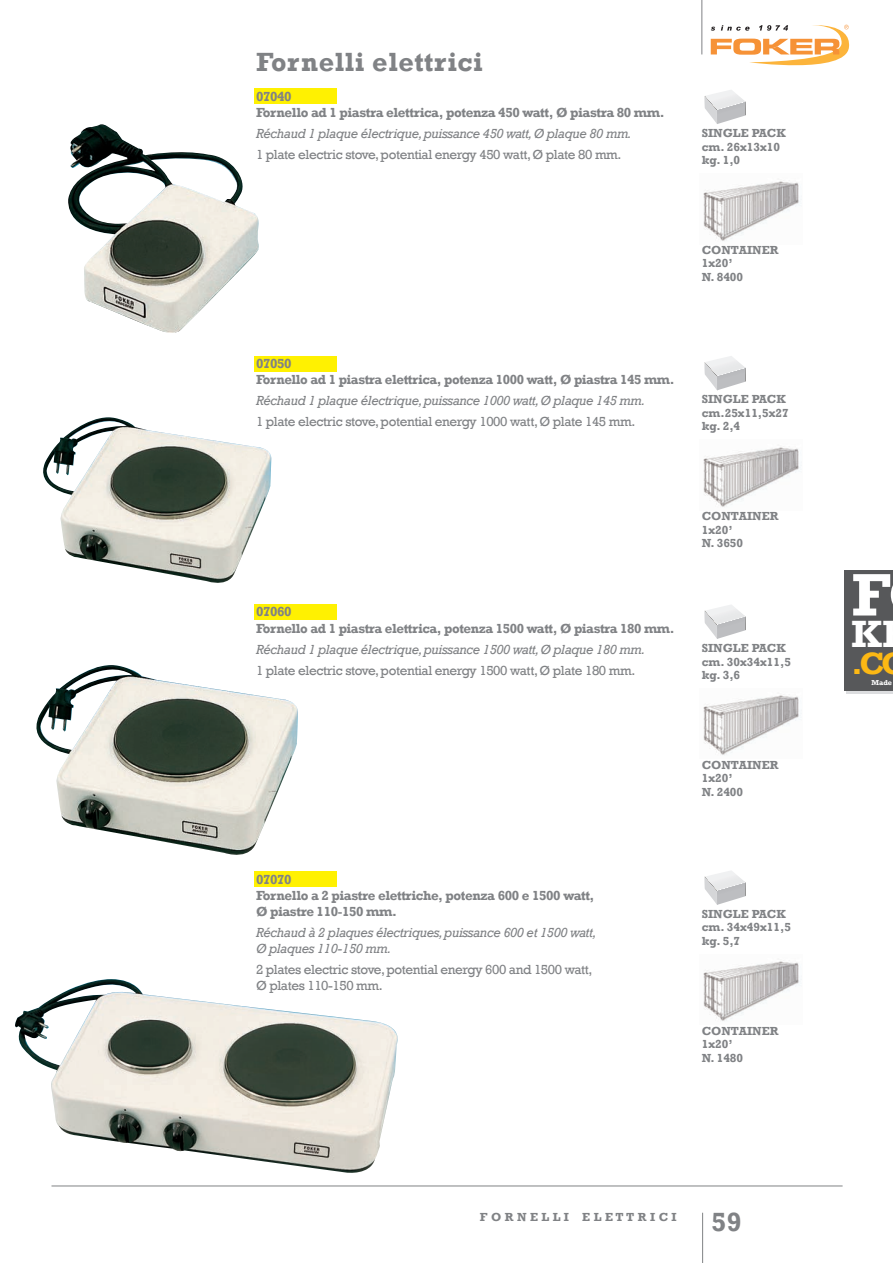
<style>
.page{position:relative;width:893px;height:1263px;background:#fff}
.page>*{position:absolute;margin:0;border:0;box-sizing:border-box;transform-origin:0 0}
.t1{font:700 60.9px "Rockwell";color:#fff}
.t2{font:700 39px "Rockwell";color:#fff}
.t3{font:700 31.65px "Rockwell";color:#fcb814}
.t4{font:700 27px "Rockwell";letter-spacing:.02em;color:#808285}
.t5{font:700 13.5px/16.2px "Rockwell";letter-spacing:-.03em;color:#808285}
.t6{font:italic 13.5px/16.2px "Rockwell";letter-spacing:-.03em;color:#808285}
.t7{font:13.5px/16.2px "Rockwell";letter-spacing:-.03em;color:#808285}
.t8{font:700 12px/13.5px "Rockwell";color:#808285}
.t9{font:700 7.35px "Rockwell";color:#fff}
</style>
<div class="page">
<hr style="left:701px;top:0;width:1px;height:54px;background:#808285">
<svg style="left:711px;top:25px;width:138px;height:40px"></svg>
<hr style="left:702px;top:1212px;width:1px;height:51px;background:#808285">
<div style="left:254px;top:88px;width:83px;height:16px;background:#fff101"></div>
<div style="left:254px;top:356px;width:83px;height:15px;background:#fff101"></div>
<div style="left:254px;top:871px;width:83px;height:16px;background:#fff101"></div>
<div style="left:254px;top:604px;width:83px;height:16px;background:#fff101"></div>
<img style="left:43px;top:417px;width:229px;height:166px">
<img style="left:36px;top:665px;width:262px;height:190px">
<img style="left:68px;top:124px;width:191px;height:209px">
<img style="left:15px;top:979px;width:383px;height:194px">
<hr style="left:51px;top:1185px;width:791px;height:1px;background:#808285">
<svg style="left:704px;top:90px;width:42px;height:34px"></svg>
<svg style="left:704px;top:356px;width:42px;height:34px"></svg>
<svg style="left:704px;top:605px;width:42px;height:34px"></svg>
<svg style="left:704px;top:871px;width:42px;height:34px"></svg>
<img style="left:703px;top:181px;width:97px;height:60px">
<img style="left:703px;top:447px;width:97px;height:60px">
<img style="left:703px;top:695px;width:97px;height:60px">
<img style="left:703px;top:961px;width:97px;height:60px">
<div style="left:844px;top:570px;width:49px;height:121px;background:#57585a"></div>
<h3 class="t4" style="left:256px;top:46px;width:228px">Fornelli elettrici</h3>
<p class="t5" style="left:256px;top:88px;width:410px">07040<br>Fornello ad 1 piastra elettrica, potenza 450 watt, Ø piastra 80 mm.</p>
<p class="t6" style="left:256px;top:125px;width:377px">Réchaud 1 plaque électrique, puissance 450 watt, Ø plaque 80 mm.</p>
<p class="t7" style="left:256px;top:146px;width:367px">1 plate electric stove, potential energy 450 watt, Ø plate 80 mm.</p>
<p class="t8" style="left:702px;top:126px;width:85px">SINGLE PACK cm. 26x13x10 kg. 1,0</p>
<p class="t8" style="left:702px;top:243px;width:78px">CONTAINER<br>1x20’<br>N. 8400</p>
<p class="t5" style="left:256px;top:355px;width:420px">07050<br>Fornello ad 1 piastra elettrica, potenza 1000 watt, Ø piastra 145 mm.</p>
<p class="t6" style="left:256px;top:392px;width:391px">Réchaud 1 plaque électrique, puissance 1000 watt, Ø plaque 145 mm.</p>
<p class="t7" style="left:256px;top:413px;width:381px">1 plate electric stove, potential energy 1000 watt, Ø plate 145 mm.</p>
<p class="t8" style="left:702px;top:393px;width:89px">SINGLE PACK cm.25x11,5x27 kg. 2,4</p>
<p class="t5" style="left:256px;top:604px;width:420px">07060<br>Fornello ad 1 piastra elettrica, potenza 1500 watt, Ø piastra 180 mm.</p>
<p class="t6" style="left:256px;top:641px;width:391px">Réchaud 1 plaque électrique, puissance 1500 watt, Ø plaque 180 mm.</p>
<p class="t7" style="left:256px;top:662px;width:381px">1 plate electric stove, potential energy 1500 watt, Ø plate 180 mm.</p>
<p class="t8" style="left:702px;top:509px;width:78px">CONTAINER<br>1x20’<br>N. 3650</p>
<p class="t8" style="left:702px;top:641px;width:91px">SINGLE PACK cm. 30x34x11,5 kg. 3,6</p>
<p class="t5" style="left:256px;top:871px;width:340px">07070<br>Fornello a 2 piastre elettriche, potenza 600 e 1500 watt,<br>Ø piastre 110-150 mm.</p>
<p class="t6" style="left:256px;top:924px;width:342px">Réchaud à 2 plaques électriques, puissance 600 et 1500 watt,<br>Ø plaques 110-150 mm.</p>
<p class="t7" style="left:256px;top:961px;width:338px">2 plates electric stove, potential energy 600 and 1500 watt,<br>Ø plates 110-150 mm.</p>
<p class="t8" style="left:702px;top:758px;width:78px">CONTAINER<br>1x20’<br>N. 2400</p>
<p class="t8" style="left:702px;top:907px;width:91px">SINGLE PACK cm. 34x49x11,5 kg. 5,7</p>
<p class="t8" style="left:702px;top:1023px;width:78px">CONTAINER<br>1x20’<br>N. 1480</p>
<p class="t8" style="left:480px;top:1210px;width:198px">F O R N E L L I E L E T T R I C I</p>
<h3 class="t4" style="left:711px;top:1205px;width:32px">59</h3>
<h1 class="t1" style="left:851px;top:558px;width:41px">F</h1>
<h2 class="t2" style="left:851px;top:610px;width:32px">K</h2>
<h3 class="t3" style="left:851px;top:644px;width:34px">.C</h3>
<p class="t9" style="left:871px;top:677px;width:22px">Made</p>
</div>
